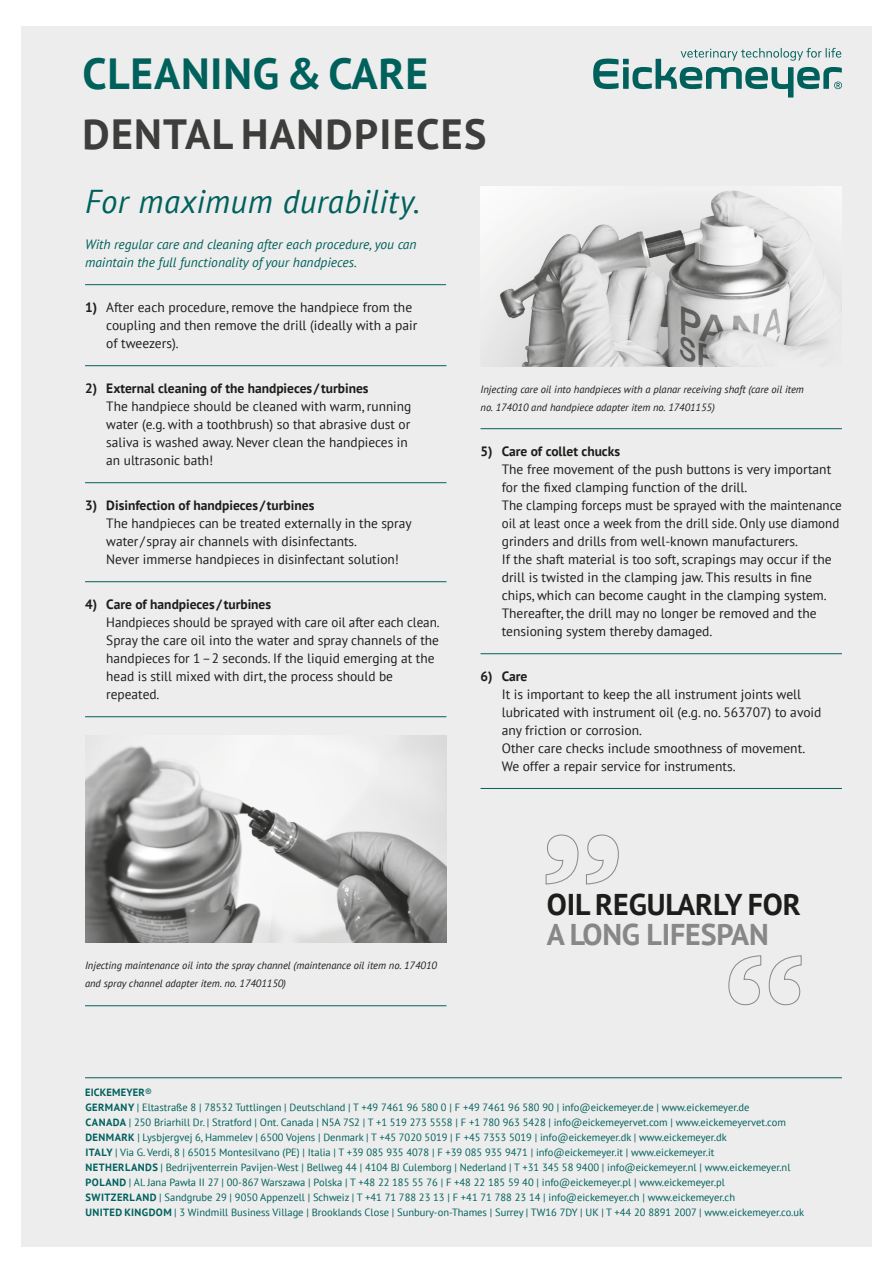
<style>
.page{position:relative;width:893px;height:1263px;background:#fff}
.page>*{position:absolute;margin:0;border:0;box-sizing:border-box;transform-origin:0 0}
.t1{font:700 43.5px "PT Sans";letter-spacing:.015em;color:#00615c}
.t2{font:700 42.15px "PT Sans";letter-spacing:.03em;color:#3d3d3c}
.t3{font:italic 33px "PT Sans";letter-spacing:.01em;color:#00615c}
.t4{font:700 30px "PT Sans";letter-spacing:-.005em;color:#1d1d1b}
.t5{font:700 30px "PT Sans";letter-spacing:-.005em;color:#878787}
.t6{font:13.5px/18px "PT Sans";color:#1d1d1b}
.t7{font:700 13.5px "PT Sans";color:#1d1d1b}
.t8{font:italic 13.5px/18px "PT Sans";color:#00615c}
.t9{font:10.5px/15px "PT Sans";color:#00615c}
.t10{font:italic 10.5px/18px "PT Sans";color:#1d1d1b}
.s1{font-weight:700}
</style>
<div class="page">
<div style="left:21px;top:27px;width:851px;height:1220px;background:#ededed"></div>
<hr style="left:85px;top:284px;width:361px;height:1px;background:#00615c">
<hr style="left:85px;top:365px;width:361px;height:1px;background:#00615c">
<hr style="left:85px;top:482px;width:361px;height:1px;background:#00615c">
<hr style="left:85px;top:581px;width:361px;height:1px;background:#00615c">
<hr style="left:85px;top:716px;width:361px;height:1px;background:#00615c">
<hr style="left:480px;top:428px;width:362px;height:1px;background:#00615c">
<hr style="left:480px;top:653px;width:362px;height:1px;background:#00615c">
<svg style="left:593px;top:48px;width:249px;height:50px"></svg>
<hr style="left:85px;top:1077px;width:757px;height:1px;background:#00615c">
<svg style="left:728px;top:955px;width:74px;height:50px"></svg>
<svg style="left:545px;top:834px;width:74px;height:51px"></svg>
<img style="left:85px;top:736px;width:361px;height:206px">
<hr style="left:85px;top:1005px;width:361px;height:1px;background:#00615c">
<img style="left:480px;top:187px;width:362px;height:179px">
<hr style="left:480px;top:788px;width:362px;height:1px;background:#00615c">
<h1 class="t1" style="left:83px;top:45px;width:347px">CLEANING &amp; CARE</h1>
<h2 class="t2" style="left:82px;top:106px;width:405px">DENTAL HANDPIECES</h2>
<h3 class="t3" style="left:85px;top:180px;width:337px">For maximum durability.</h3>
<p class="t8" style="left:85px;top:235px;width:333px">With regular care and cleaning after each procedure, you can maintain the full functionality of your handpieces.</p>
<p class="t6" style="left:106px;top:298px;width:312px;text-indent:-21px"><span class="s1">1)</span> After each procedure, remove the handpiece from the coupling and then remove the drill (ideally with a pair of tweezers).</p>
<p class="t7" style="left:85px;top:379px;width:285px">2) External cleaning of the handpieces / turbines</p>
<p class="t6" style="left:106px;top:397px;width:307px">The handpiece should be cleaned with warm, running water (e.g. with a toothbrush) so that abrasive dust or saliva is washed away. Never clean the handpieces in an ultrasonic bath!</p>
<p class="t7" style="left:85px;top:496px;width:231px">3) Disinfection of handpieces / turbines</p>
<p class="t6" style="left:106px;top:514px;width:307px">The handpieces can be treated externally in the spray water/ spray air channels with disinfectants.<br>Never immerse handpieces in disinfectant solution!</p>
<p class="t7" style="left:85px;top:595px;width:188px">4) Care of handpieces / turbines</p>
<p class="t6" style="left:106px;top:613px;width:335px">Handpieces should be sprayed with care oil after each clean.<br>Spray the care oil into the water and spray channels of the handpieces for 1–2 seconds. If the liquid emerging at the head is still mixed with dirt, the process should be repeated.</p>
<p class="t10" style="left:480px;top:380px;width:325px">Injecting care oil into handpieces with a planar receiving shaft (care oil item no. 174010 and handpiece adapter item no. 17401155)</p>
<p class="t7" style="left:480px;top:442px;width:141px">5) Care of collet chucks</p>
<p class="t6" style="left:502px;top:460px;width:342px">The free movement of the push buttons is very important for the fixed clamping function of the drill.<br>The clamping forceps must be sprayed with the maintenance oil at least once a week from the drill side. Only use diamond grinders and drills from well-known manufacturers.<br>If the shaft material is too soft, scrapings may occur if the drill is twisted in the clamping jaw. This results in fine chips, which can become caught in the clamping system.<br>Thereafter, the drill may no longer be removed and the tensioning system thereby damaged.</p>
<p class="t7" style="left:480px;top:667px;width:48px">6) Care</p>
<p class="t6" style="left:502px;top:685px;width:321px">It is important to keep the all instrument joints well lubricated with instrument oil (e.g. no. 563707) to avoid any friction or corrosion.<br>Other care checks include smoothness of movement.<br>We offer a repair service for instruments.</p>
<p class="t10" style="left:85px;top:956px;width:353px">Injecting maintenance oil into the spray channel (maintenance oil item no. 174010 and spray channel adapter item. no. 17401150)</p>
<h3 class="t4" style="left:547px;top:884px;width:256px">OIL REGULARLY FOR</h3>
<h3 class="t5" style="left:547px;top:914px;width:224px">A LONG LIFESPAN</h3>
<p class="t9" style="left:85px;top:1084px;width:721px"><span class="s1">EICKEMEYER</span>®<br><span class="s1">GERMANY</span> | Eltastraße 8 | 78532 Tuttlingen | Deutschland | T +49 7461 96 580 0 | F +49 7461 96 580 90 | info@eickemeyer.de | www.eickemeyer.de<br><span class="s1">CANADA</span> | 250 Briarhill Dr. | Stratford | Ont. Canada | N5A 7S2 | T +1 519 273 5558 | F +1 780 963 5428 | info@eickemeyervet.com | www.eickemeyervet.com <span class="s1">DENMARK</span> | Lysbjergvej 6, Hammelev | 6500 Vojens | Denmark | T +45 7020 5019 | F +45 7353 5019 | info@eickemeyer.dk | www.eickemeyer.dk<br><span class="s1">ITALY</span> | Via G. Verdi, 8 | 65015 Montesilvano (PE) | Italia | T +39 085 935 4078 | F +39 085 935 9471 | info@eickemeyer.it | www.eickemeyer.it<br><span class="s1">NETHERLANDS</span> | Bedrijventerrein Pavijen-West | Bellweg 44 | 4104 BJ Culemborg | Nederland | T +31 345 58 9400 | info@eickemeyer.nl | www.eickemeyer.nl <span class="s1">POLAND</span> | Al. Jana Pawła II 27 | 00-867 Warszawa | Polska | T +48 22 185 55 76 | F +48 22 185 59 40 | info@eickemeyer.pl | www.eickemeyer.pl<br><span class="s1">SWITZERLAND</span> | Sandgrube 29 | 9050 Appenzell | Schweiz | T +41 71 788 23 13 | F +41 71 788 23 14 | info@eickemeyer.ch | www.eickemeyer.ch<br><span class="s1">UNITED KINGDOM</span> | 3 Windmill Business Village | Brooklands Close | Sunbury-on-Thames | Surrey | TW16 7DY | UK | T +44 20 8891 2007 | www.eickemeyer.co.uk</p>
</div>
